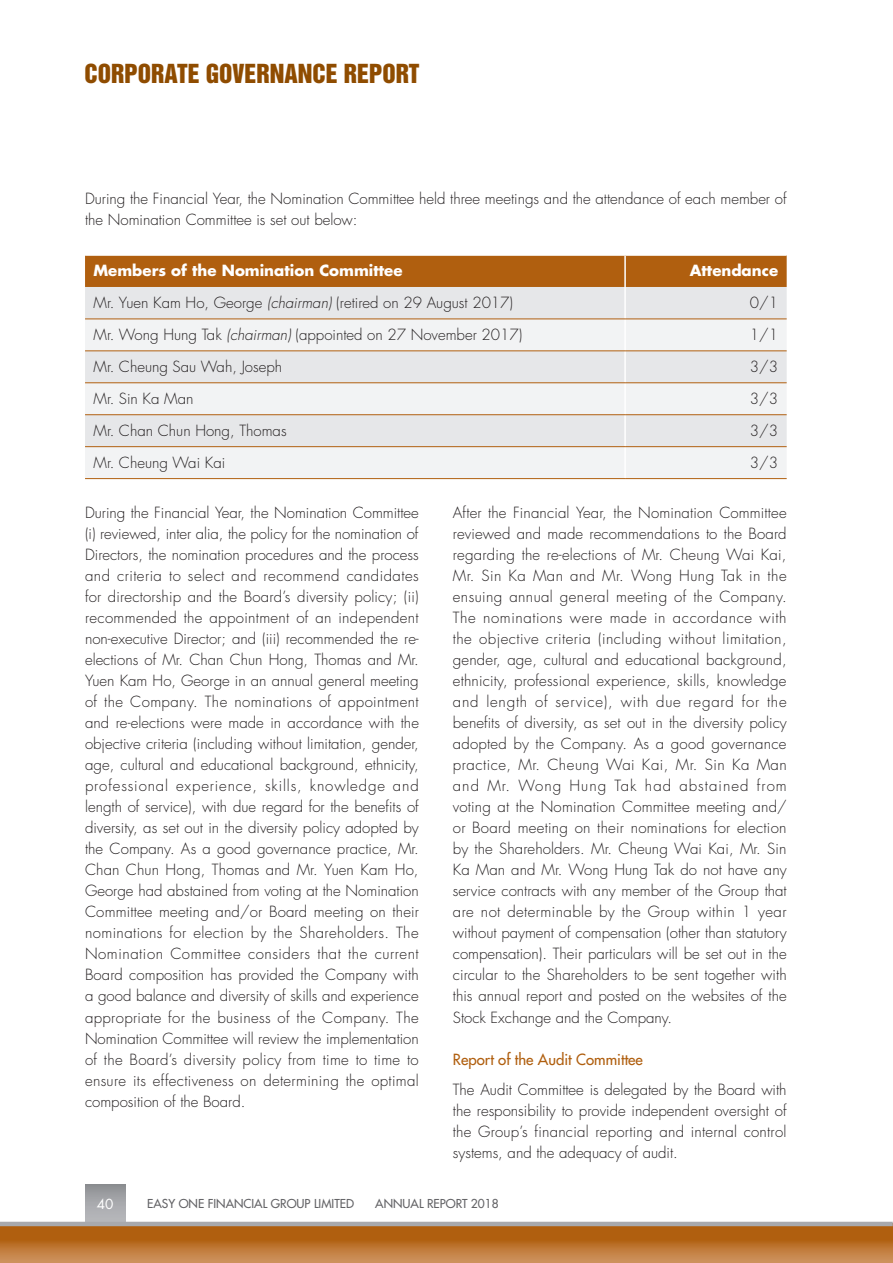
<style>
.page{position:relative;width:893px;height:1263px;background:#fff}
.page>*{position:absolute;margin:0;border:0;box-sizing:border-box;transform-origin:0 0}
.t1{font:24px "Helvetica Inserat LT Std";color:#8f4c00}
.Body_Text{font:300 15px/21px "Futura Std";color:#231f20;text-align:justify}
.Body_Text-2{font:700 15px "Futura Std";color:#fff}
.Subhead_2{font:500 15px "Futura Std";color:#b05f0f}
.t2{font:13.5px "Futura Std";color:#fff}
.t3{font:500 12px "Futura Std";color:#636366}
.s1{font-style:italic}
</style>
<div class="page">
<svg style="left:0;top:1226px;width:892px;height:37px;background:#ba722c"></svg>
<svg style="left:85px;top:1184px;width:40px;height:38px;background:#a4a6a9"></svg>
<hr style="left:0;top:1222px;width:893px;height:4px;background:#a8a9ad">
<div style="left:85px;top:256px;width:702px;height:31px;background:#b05f0f"></div>
<div style="left:85px;top:287px;width:702px;height:32px;background:#e6e7e9"></div>
<svg style="left:85px;top:320px;width:702px;height:158px;fill:#f2f3f4"></svg>
<hr style="left:624px;top:256px;width:2px;height:31px;background:#fff">
<hr style="left:624px;top:287px;width:2px;height:32px;background:#fff">
<hr style="left:624px;top:319px;width:2px;height:31px;background:#fff">
<hr style="left:624px;top:351px;width:2px;height:31px;background:#fff">
<hr style="left:624px;top:383px;width:2px;height:31px;background:#fff">
<hr style="left:624px;top:415px;width:2px;height:31px;background:#fff">
<hr style="left:624px;top:447px;width:2px;height:31px;background:#fff">
<hr style="left:85px;top:319px;width:540px;height:1px;background:#b05f0f">
<hr style="left:85px;top:350px;width:540px;height:1px;background:#b05f0f">
<hr style="left:85px;top:382px;width:540px;height:1px;background:#b05f0f">
<hr style="left:85px;top:414px;width:540px;height:1px;background:#b05f0f">
<hr style="left:85px;top:446px;width:540px;height:1px;background:#b05f0f">
<hr style="left:85px;top:478px;width:540px;height:1px;background:#b05f0f">
<hr style="left:625px;top:319px;width:162px;height:1px;background:#b05f0f">
<hr style="left:625px;top:350px;width:162px;height:1px;background:#b05f0f">
<hr style="left:625px;top:382px;width:162px;height:1px;background:#b05f0f">
<hr style="left:625px;top:414px;width:162px;height:1px;background:#b05f0f">
<hr style="left:625px;top:446px;width:162px;height:1px;background:#b05f0f">
<hr style="left:625px;top:478px;width:162px;height:1px;background:#b05f0f">
<h1 class="t1" style="left:85px;top:59px;width:336px">CORPORATE GOVERNANCE REPORT</h1>
<p class="Body_Text" style="left:85px;top:188px;width:703px">During the Financial Year, the Nomination Committee held three meetings and the attendance of each member of the Nomination Committee is set out below:</p>
<p class="Body_Text-2" style="left:94px;top:260px;width:310px">Members of the Nomination Committee</p>
<p class="Body_Text-2" style="left:690px;top:260px;width:90px">Attendance</p>
<p class="Body_Text" style="left:94px;top:292px;width:421px">Mr. Yuen Kam Ho, George <span class="s1">(chairman)</span> (retired on 29 August 2017)</p>
<p class="Body_Text" style="left:750px;top:292px;width:30px">0/1</p>
<p class="Body_Text" style="left:94px;top:324px;width:430px">Mr. Wong Hung Tak <span class="s1">(chairman)</span> (appointed on 27 November 2017)</p>
<p class="Body_Text" style="left:750px;top:324px;width:30px">1/1</p>
<p class="Body_Text" style="left:94px;top:356px;width:190px">Mr. Cheung Sau Wah, Joseph</p>
<p class="Body_Text" style="left:750px;top:356px;width:30px">3/3</p>
<p class="Body_Text" style="left:94px;top:388px;width:101px">Mr. Sin Ka Man</p>
<p class="Body_Text" style="left:750px;top:388px;width:30px">3/3</p>
<p class="Body_Text" style="left:94px;top:420px;width:195px">Mr. Chan Chun Hong, Thomas</p>
<p class="Body_Text" style="left:750px;top:420px;width:30px">3/3</p>
<p class="Body_Text" style="left:94px;top:452px;width:133px">Mr. Cheung Wai Kai</p>
<p class="Body_Text" style="left:750px;top:452px;width:30px">3/3</p>
<p class="Body_Text" style="left:85px;top:503px;width:335px">During the Financial Year, the Nomination Committee (i) reviewed, inter alia, the policy for the nomination of Directors, the nomination procedures and the process and criteria to select and recommend candidates for directorship and the Board’s diversity policy; (ii) recommended the appointment of an independent non-executive Director; and (iii) recommended the re&shy;elections of Mr. Chan Chun Hong, Thomas and Mr.<br>Yuen Kam Ho, George in an annual general meeting of the Company. The nominations of appointment and re-elections were made in accordance with the objective criteria (including without limitation, gender, age, cultural and educational background, ethnicity, professional experience, skills, knowledge and length of service), with due regard for the benefits of diversity, as set out in the diversity policy adopted by the Company. As a good governance practice, Mr.<br>Chan Chun Hong, Thomas and Mr. Yuen Kam Ho, George had abstained from voting at the Nomination Committee meeting and/or Board meeting on their nominations for election by the Shareholders. The Nomination Committee considers that the current Board composition has provided the Company with a good balance and diversity of skills and experience appropriate for the business of the Company. The Nomination Committee will review the implementation of the Board’s diversity policy from time to time to ensure its effectiveness on determining the optimal composition of the Board.</p>
<p class="Body_Text" style="left:453px;top:503px;width:335px">After the Financial Year, the Nomination Committee reviewed and made recommendations to the Board regarding the re-elections of Mr. Cheung Wai Kai, Mr. Sin Ka Man and Mr. Wong Hung Tak in the ensuing annual general meeting of the Company.<br>The nominations were made in accordance with the objective criteria (including without limitation, gender, age, cultural and educational background, ethnicity, professional experience, skills, knowledge and length of service), with due regard for the benefits of diversity, as set out in the diversity policy adopted by the Company. As a good governance practice, Mr. Cheung Wai Kai, Mr. Sin Ka Man and Mr. Wong Hung Tak had abstained from voting at the Nomination Committee meeting and/ or Board meeting on their nominations for election by the Shareholders. Mr. Cheung Wai Kai, Mr. Sin Ka Man and Mr. Wong Hung Tak do not have any service contracts with any member of the Group that are not determinable by the Group within 1 year without payment of compensation (other than statutory compensation). Their particulars will be set out in the circular to the Shareholders to be sent together with this annual report and posted on the websites of the Stock Exchange and the Company.</p>
<p class="Subhead_2" style="left:453px;top:1049px;width:192px">Report of the Audit Committee</p>
<p class="Body_Text" style="left:453px;top:1079px;width:335px">The Audit Committee is delegated by the Board with the responsibility to provide independent oversight of the Group’s financial reporting and internal control systems, and the adequacy of audit.</p>
<p class="t2" style="left:97px;top:1195px;width:18px">40</p>
<p class="t3" style="left:147px;top:1196px;width:208px">EASY ONE FINANCIAL GROUP LIMITED</p>
<p class="t3" style="left:375px;top:1196px;width:125px">ANNUAL REPORT 2018</p>
</div>
